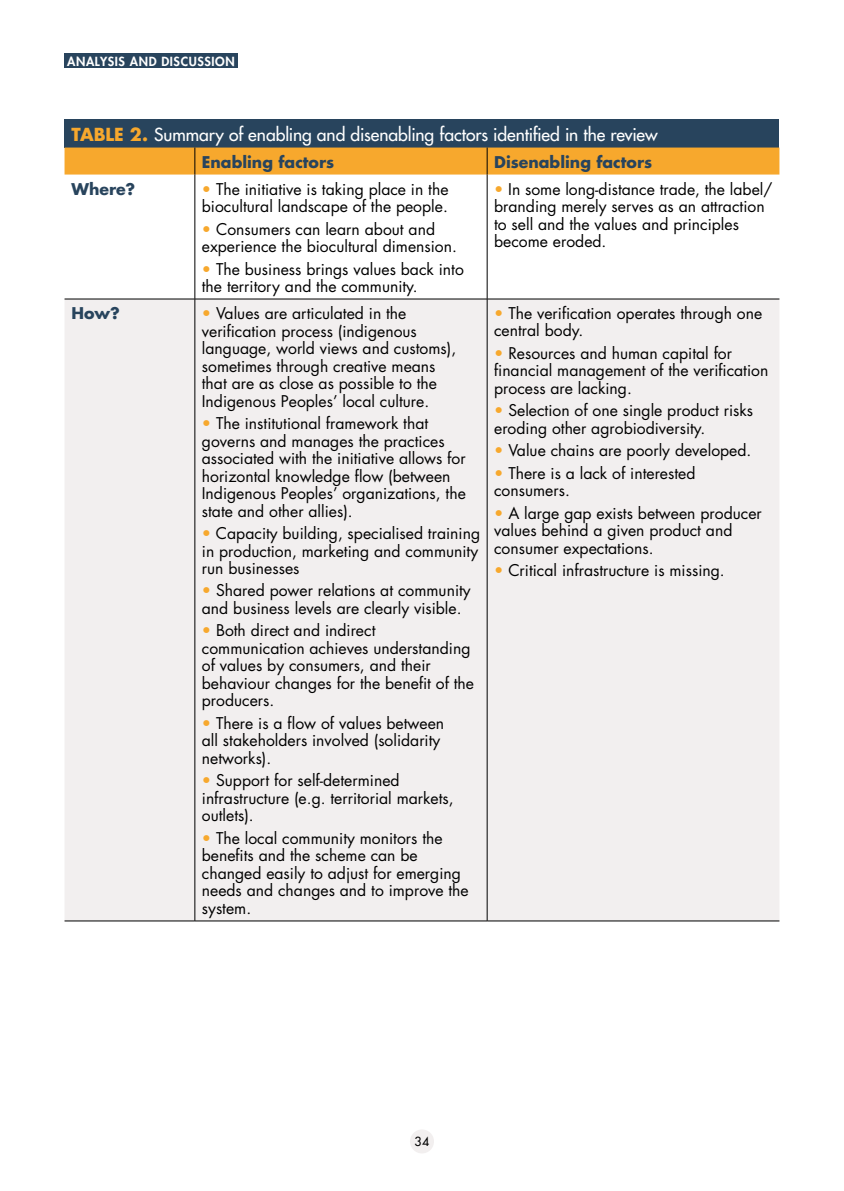
<style>
.page{position:relative;width:844px;height:1191px;background:#fff}
.page>*{position:absolute;margin:0;border:0;box-sizing:border-box;transform-origin:0 0}
.t1{font:500 17.5px "Futura Std";letter-spacing:-.005em;color:#fff}
.t2{font:15.75px/17.5px "Futura Std";color:#000}
.t3{font:700 15.75px "Futura Std";color:#28445d}
.t4{font:800 12.25px "Futura Std";letter-spacing:.05em;color:#fff}
.t5{font:500 12.25px "Futura Std";color:#000}
.s1{font-weight:700;color:#f7a82d}
.s2{color:#f7a82d}
</style>
<div class="page">
<div style="left:64px;top:54px;width:174px;height:14px;background:#28445d"></div>
<div style="left:410px;top:1129px;width:24px;height:24px;background:#f2efef;border-radius:50%"></div>
<div style="left:64px;top:119px;width:715px;height:28px;background:#28445d"></div>
<div style="left:65px;top:300px;width:714px;height:620px;background:#f2efef"></div>
<hr style="left:194px;top:174px;width:1px;height:125px;background:#000">
<hr style="left:64px;top:299px;width:131px;height:1px;background:#000">
<hr style="left:195px;top:299px;width:292px;height:1px;background:#000">
<hr style="left:194px;top:299px;width:1px;height:621px;background:#000">
<hr style="left:487px;top:299px;width:292px;height:1px;background:#000">
<hr style="left:64px;top:920px;width:131px;height:1px;background:#000">
<hr style="left:195px;top:920px;width:292px;height:1px;background:#000">
<hr style="left:487px;top:920px;width:292px;height:1px;background:#000">
<hr style="left:486px;top:174px;width:1px;height:125px;background:#000">
<hr style="left:486px;top:299px;width:1px;height:621px;background:#000">
<div style="left:64px;top:147px;width:715px;height:27px;background:#f7a82d"></div>
<p class="t4" style="left:67px;top:53px;width:169px">ANALYSIS AND DISCUSSION</p>
<p class="t1" style="left:71px;top:123px;width:587px"><span class="s1">TABLE 2.</span> Summary of enabling and disenabling factors identified in the review</p>
<p class="t3" style="left:202px;top:151px;width:134px">Enabling factors</p>
<p class="t3" style="left:494px;top:151px;width:159px">Disenabling factors</p>
<p class="t3" style="left:71px;top:178px;width:65px">Where?</p>
<p class="t2" style="left:202px;top:180px;width:248px"><span class="s2">•</span> The initiative is taking place in the biocultural landscape of the people.</p>
<p class="t2" style="left:202px;top:220px;width:256px"><span class="s2">•</span> Consumers can learn about and experience the biocultural dimension.</p>
<p class="t2" style="left:202px;top:260px;width:263px"><span class="s2">•</span> The business brings values back into the territory and the community.</p>
<p class="t2" style="left:494px;top:180px;width:280px"><span class="s2">•</span> In some long-distance trade, the label/ branding merely serves as an attraction to sell and the values and principles become eroded.</p>
<p class="t3" style="left:71px;top:303px;width:50px">How?</p>
<p class="t2" style="left:202px;top:305px;width:256px"><span class="s2">•</span> Values are articulated in the verification process (indigenous language, world views and customs), sometimes through creative means that are as close as possible to the Indigenous Peoples’ local culture.</p>
<p class="t2" style="left:202px;top:414px;width:265px"><span class="s2">•</span> The institutional framework that governs and manages the practices associated with the initiative allows for horizontal knowledge flow (between Indigenous Peoples’ organizations, the state and other allies).</p>
<p class="t2" style="left:202px;top:524px;width:280px;text-align:justify"><span class="s2">•</span> Capacity building, specialised training in production, marketing and community run businesses</p>
<p class="t2" style="left:202px;top:582px;width:270px"><span class="s2">•</span> Shared power relations at community and business levels are clearly visible.</p>
<p class="t2" style="left:202px;top:622px;width:274px"><span class="s2">•</span> Both direct and indirect communication achieves understanding of values by consumers, and their behaviour changes for the benefit of the producers.</p>
<p class="t2" style="left:202px;top:714px;width:244px"><span class="s2">•</span> There is a flow of values between all stakeholders involved (solidarity networks).</p>
<p class="t2" style="left:202px;top:772px;width:253px"><span class="s2">•</span> Support for self-determined infrastructure (e.g. territorial markets, outlets).</p>
<p class="t2" style="left:202px;top:829px;width:268px"><span class="s2">•</span> The local community monitors the benefits and the scheme can be changed easily to adjust for emerging needs and changes and to improve the system.</p>
<p class="t2" style="left:494px;top:304px;width:269px"><span class="s2">•</span> The verification operates through one central body.</p>
<p class="t2" style="left:494px;top:344px;width:275px"><span class="s2">•</span> Resources and human capital for financial management of the verification process are lacking.</p>
<p class="t2" style="left:494px;top:402px;width:260px"><span class="s2">•</span> Selection of one single product risks eroding other agrobiodiversity.</p>
<p class="t2" style="left:494px;top:442px;width:259px"><span class="s2">•</span> Value chains are poorly developed.</p>
<p class="t2" style="left:494px;top:464px;width:203px"><span class="s2">•</span> There is a lack of interested consumers.</p>
<p class="t2" style="left:494px;top:504px;width:269px"><span class="s2">•</span> A large gap exists between producer values behind a given product and consumer expectations.</p>
<p class="t2" style="left:494px;top:562px;width:232px"><span class="s2">•</span> Critical infrastructure is missing.</p>
<p class="t5" style="left:414px;top:1133px;width:16px">34</p>
</div>
